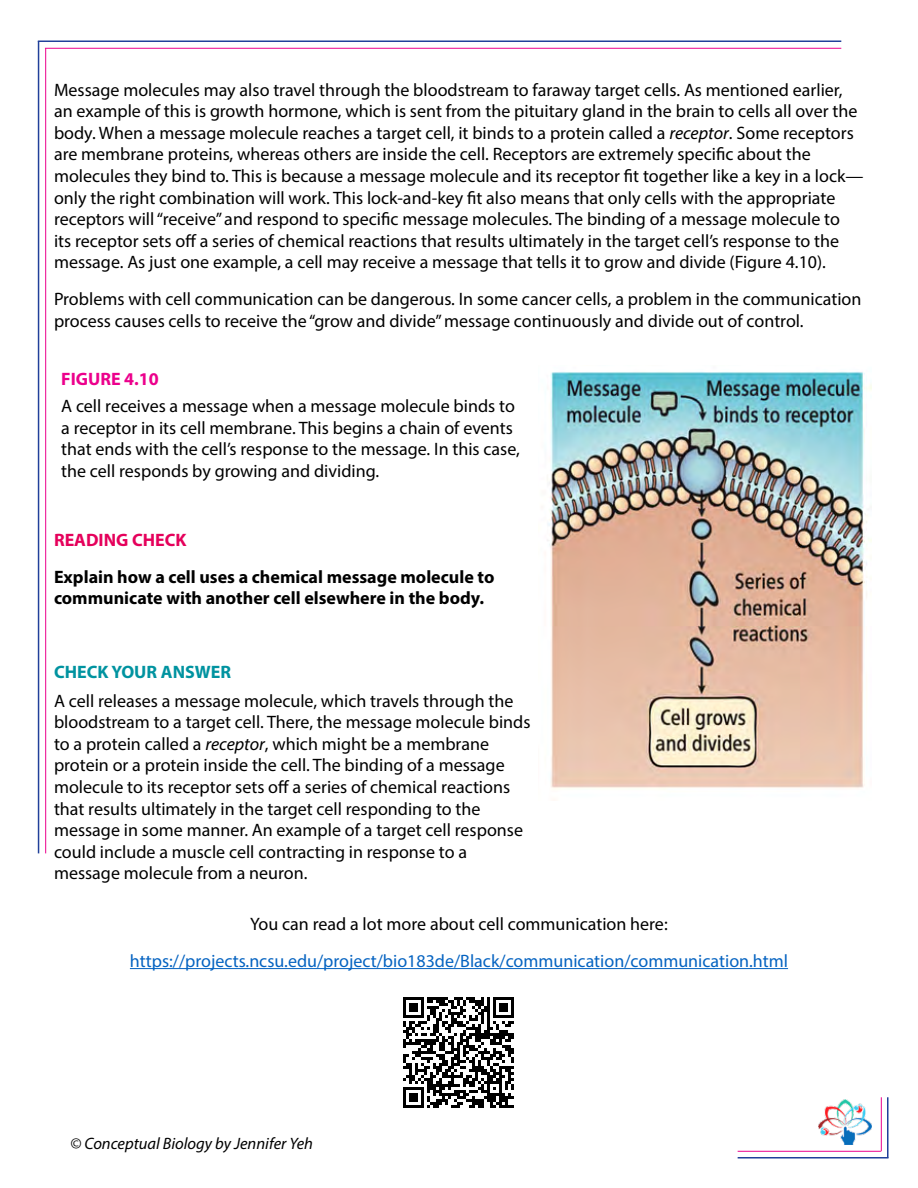
<style>
.page{position:relative;width:918px;height:1188px;background:#fff}
.page>*{position:absolute;margin:0;border:0;box-sizing:border-box;transform-origin:0 0}
.t1{font:18px/21.6px "Myriad Pro";color:#000}
.t2{font:700 18px/21.6px "Myriad Pro";color:#000}
.t3{font:18px "Myriad Pro";color:#0563c1}
.t4{font:700 18px "Myriad Pro";color:#0093a0}
.t5{font:700 18px "Myriad Pro";color:#e5005b}
.t6{font:700 18px "Myriad Pro";color:#ec008c}
.t7{font:italic 16.5px "Myriad Pro";color:#000}
.s1{font-style:italic}
</style>
<div class="page">
<img style="left:818px;top:1099px;width:53px;height:45px">
<hr style="left:38px;top:41px;width:1px;height:812px;background:#21409a">
<hr style="left:38px;top:40px;width:803px;height:2px;background:#21409a">
<hr style="left:45px;top:48px;width:1px;height:805px;background:#ec008c">
<hr style="left:45px;top:48px;width:796px;height:1px;background:#ec008c">
<hr style="left:887px;top:1097px;width:2px;height:61px;background:#21409a">
<hr style="left:738px;top:1157px;width:151px;height:2px;background:#21409a">
<hr style="left:881px;top:1097px;width:1px;height:54px;background:#ec008c">
<hr style="left:738px;top:1151px;width:143px;height:1px;background:#ec008c">
<hr style="left:130px;top:968px;width:658px;height:1px;background:#0563c1">
<svg style="left:404px;top:997px;width:110px;height:111px"></svg>
<img style="left:547px;top:372px;width:324px;height:418px">
<p class="t1" style="left:54px;top:78px;width:811px">Message molecules may also travel through the bloodstream to faraway target cells. As mentioned earlier, an example of this is growth hormone, which is sent from the pituitary gland in the brain to cells all over the body. When a message molecule reaches a target cell, it binds to a protein called a <span class="s1">receptor</span>. Some receptors are membrane proteins, whereas others are inside the cell. Receptors are extremely specific about the molecules they bind to. This is because a message molecule and its receptor fit together like a key in a lock— only the right combination will work. This lock-and-key fit also means that only cells with the appropriate receptors will “receive” and respond to specific message molecules. The binding of a message molecule to<br>its receptor sets off a series of chemical reactions that results ultimately in the target cell’s response to the message. As just one example, a cell may receive a message that tells it to grow and divide (Figure 4.10).</p>
<p class="t1" style="left:54px;top:288px;width:809px">Problems with cell communication can be dangerous. In some cancer cells, a problem in the communication process causes cells to receive the “grow and divide” message continuously and divide out of control.</p>
<p class="t6" style="left:61px;top:367px;width:99px">FIGURE 4.10</p>
<p class="t1" style="left:61px;top:395px;width:460px">A cell receives a message when a message molecule binds to a receptor in its cell membrane. This begins a chain of events that ends with the cell’s response to the message. In this case, the cell responds by growing and dividing.</p>
<p class="t5" style="left:54px;top:528px;width:134px">READING CHECK</p>
<p class="t2" style="left:54px;top:565px;width:442px">Explain how a cell uses a chemical message molecule to communicate with another cell elsewhere in the body.</p>
<p class="t4" style="left:54px;top:660px;width:179px">CHECK YOUR ANSWER</p>
<p class="t1" style="left:54px;top:690px;width:478px">A cell releases a message molecule, which travels through the bloodstream to a target cell. There, the message molecule binds to a protein called a <span class="s1">receptor</span>, which might be a membrane protein or a protein inside the cell. The binding of a message molecule to its receptor sets off a series of chemical reactions that results ultimately in the target cell responding to the message in some manner. An example of a target cell response could include a muscle cell contracting in response to a message molecule from a neuron.</p>
<p class="t1" style="left:250px;top:913px;width:419px">You can read a lot more about cell communication here:</p>
<p class="t3" style="left:130px;top:950px;width:660px">https://projects.ncsu.edu/project/bio183de/Black/communication/communication.html</p>
<p class="t7" style="left:70px;top:1134px;width:244px">© Conceptual Biology by Jennifer Yeh</p>
</div>
